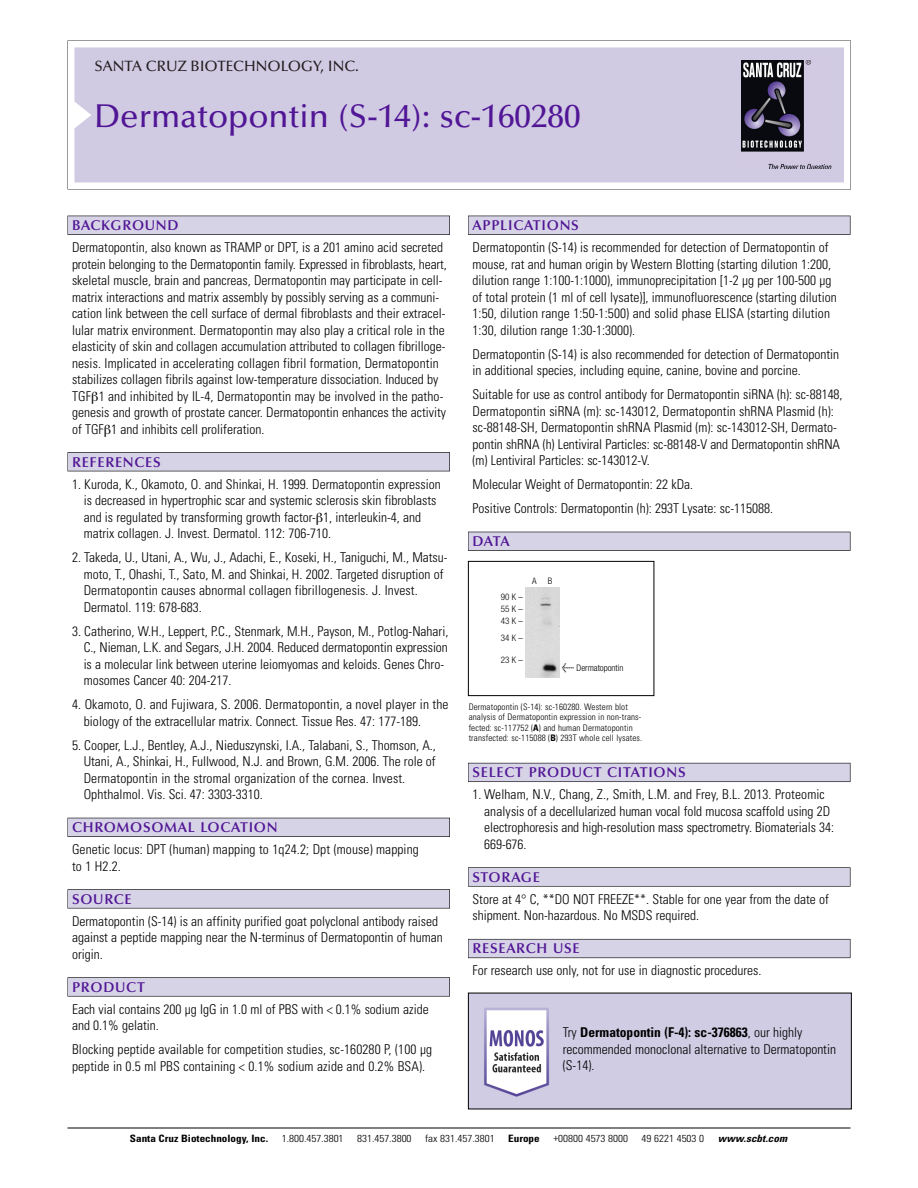
<style>
.page{position:relative;width:918px;height:1188px;background:#fff}
.page>*{position:absolute;margin:0;border:0;box-sizing:border-box;transform-origin:0 0}
.t1{font:500 33px "Optima";color:#511695}
.t2{font:500 15px "Optima";color:#231f20}
.t3{font:600 14.25px "Optima";letter-spacing:.05em;color:#511695}
.t4{font:300 condensed 13.5px/16.5px "Univers";color:#000}
.t5{font:300 condensed 10.2px "Univers";color:#000;scale:1.1 1}
.t6{font:700 condensed 10.2px "Univers";color:#000;scale:1.1 1}
.t7{font:italic 700 condensed 10.2px "Univers";letter-spacing:.005em;color:#000;scale:1.1 1}
.t8{font:300 condensed 9px/10.5px "Univers";letter-spacing:.015em;color:#000}
.t9{font:300 condensed 9px/12.8px "Helvetica Neue";color:#000}
.s1{font-family:"Meta Plus";font-weight:400;font-stretch:normal;font-size:10.5px}
.s2{font-weight:700}
</style>
<div class="page">
<svg style="left:68px;top:40px;width:783px;height:149px"></svg>
<div style="left:74px;top:47px;width:770px;height:135px;background:#d1cae3"></div>
<img style="left:741px;top:60px;width:90px;height:108px">
<div style="left:68px;top:216px;width:382px;height:19px;background:#525155"></div>
<div style="left:68px;top:216px;width:381px;height:18px;background:#d7d3e7"></div>
<div style="left:68px;top:452px;width:382px;height:19px;background:#525155"></div>
<div style="left:68px;top:453px;width:381px;height:18px;background:#d7d3e7"></div>
<div style="left:68px;top:818px;width:382px;height:19px;background:#525158"></div>
<div style="left:68px;top:818px;width:381px;height:18px;background:#d7d3e7"></div>
<div style="left:68px;top:889px;width:382px;height:19px;background:#575759"></div>
<div style="left:68px;top:890px;width:381px;height:18px;background:#d7d3e7"></div>
<svg style="left:68px;top:977px;width:382px;height:20px"></svg>
<div style="left:68px;top:978px;width:381px;height:18px;background:#d7d3e7"></div>
<div style="left:468px;top:216px;width:382px;height:19px;background:#525155"></div>
<div style="left:468px;top:216px;width:382px;height:18px;background:#d7d3e7"></div>
<div style="left:468px;top:532px;width:382px;height:19px;background:#515055"></div>
<div style="left:468px;top:532px;width:382px;height:18px;background:#d7d3e7"></div>
<div style="left:468px;top:763px;width:382px;height:19px;background:#5b5a62"></div>
<div style="left:468px;top:763px;width:382px;height:18px;background:#d7d3e7"></div>
<div style="left:468px;top:867px;width:382px;height:20px;background:#666667"></div>
<div style="left:468px;top:868px;width:382px;height:18px;background:#d7d3e7"></div>
<div style="left:468px;top:939px;width:382px;height:19px;background:#66646d"></div>
<div style="left:468px;top:940px;width:382px;height:18px;background:#d7d3e7"></div>
<hr style="left:68px;top:1128px;width:782px;height:1px;background:#000">
<div style="left:468px;top:561px;width:186px;height:135px;border:1px solid #000"></div>
<img style="left:525px;top:587px;width:35px;height:90px">
<img style="left:470px;top:995px;width:380px;height:112px">
<p class="t2" style="left:94px;top:61px;width:266px">SANTA CRUZ BIOTECHNOLOGY, INC.</p>
<h1 class="t1" style="left:94px;top:103px;width:488px">Dermatopontin (S-14): sc-160280</h1>
<p class="t3" style="left:72px;top:219px;width:108px">BACKGROUND</p>
<p class="t4" style="left:72px;top:240px;width:376px">Dermatopontin, also known as TRAMP or DPT, is a 201 amino acid secreted protein belonging to the Dermatopontin family. Expressed in fibroblasts, heart, skeletal muscle, brain and pancreas, Dermatopontin may participate in cell&shy;matrix interactions and matrix assembly by possibly serving as a communi&shy;cation link between the cell surface of dermal fibroblasts and their extracel&shy;lular matrix environment. Dermatopontin may also play a critical role in the elasticity of skin and collagen accumulation attributed to collagen fibrilloge&shy;nesis. Implicated in accelerating collagen fibril formation, Dermatopontin stabilizes collagen fibrils against low-temperature dissociation. Induced by TGF 1 and inhibited by IL-4, Dermatopontin may be involved in the patho&shy;genesis and growth of prostate cancer. Dermatopontin enhances the activity of TGF 1 and inhibits cell proliferation.</p>
<p class="t3" style="left:72px;top:456px;width:90px">REFERENCES</p>
<p class="t4" style="left:84px;top:477px;width:359px;text-indent:-12px">1. Kuroda, K., Okamoto, O. and Shinkai, H. 1999. Dermatopontin expression is decreased in hypertrophic scar and systemic sclerosis skin fibroblasts and is regulated by transforming growth factor- 1, interleukin-4, and matrix collagen. J. Invest. Dermatol. 112: 706-710.</p>
<p class="t4" style="left:84px;top:550px;width:365px;text-indent:-12px">2. Takeda, U., Utani, A., Wu, J., Adachi, E., Koseki, H., Taniguchi, M., Matsu&shy;moto, T., Ohashi, T., Sato, M. and Shinkai, H. 2002. Targeted disruption of Dermatopontin causes abnormal collagen fibrillogenesis. J. Invest.<br>Dermatol. 119: 678-683.</p>
<p class="t4" style="left:84px;top:624px;width:366px;text-indent:-12px">3. Catherino, W.H., Leppert, P.C., Stenmark, M.H., Payson, M., Potlog-Nahari, C., Nieman, L.K. and Segars, J.H. 2004. Reduced dermatopontin expression is a molecular link between uterine leiomyomas and keloids. Genes Chro&shy;mosomes Cancer 40: 204-217.</p>
<p class="t4" style="left:84px;top:697px;width:366px;text-indent:-12px">4. Okamoto, O. and Fujiwara, S. 2006. Dermatopontin, a novel player in the biology of the extracellular matrix. Connect. Tissue Res. 47: 177-189.</p>
<p class="t4" style="left:84px;top:738px;width:354px;text-indent:-12px">5. Cooper, L.J., Bentley, A.J., Nieduszynski, I.A., Talabani, S., Thomson, A., Utani, A., Shinkai, H., Fullwood, N.J. and Brown, G.M. 2006. The role of Dermatopontin in the stromal organization of the cornea. Invest.<br>Ophthalmol. Vis. Sci. 47: 3303-3310.</p>
<p class="t3" style="left:72px;top:822px;width:207px">CHROMOSOMAL LOCATION</p>
<p class="t4" style="left:72px;top:842px;width:348px">Genetic locus: DPT (human) mapping to 1q24.2; Dpt (mouse) mapping to 1 H2.2.</p>
<p class="t3" style="left:72px;top:893px;width:61px">SOURCE</p>
<p class="t4" style="left:72px;top:914px;width:372px">Dermatopontin (S-14) is an affinity purified goat polyclonal antibody raised against a peptide mapping near the N-terminus of Dermatopontin of human origin.</p>
<p class="t3" style="left:72px;top:981px;width:74px">PRODUCT</p>
<p class="t4" style="left:72px;top:1002px;width:358px">Each vial contains 200 µg IgG in 1.0 ml of PBS with &lt; 0.1% sodium azide and 0.1% gelatin.</p>
<p class="t4" style="left:72px;top:1042px;width:362px">Blocking peptide available for competition studies, sc-160280 P, (100 µg peptide in 0.5 ml PBS containing &lt; 0.1% sodium azide and 0.2% BSA).</p>
<p class="t3" style="left:473px;top:219px;width:108px">APPLICATIONS</p>
<p class="t4" style="left:473px;top:240px;width:366px">Dermatopontin (S-14) is recommended for detection of Dermatopontin of mouse, rat and human origin by Western Blotting (starting dilution 1:200, dilution range 1:100-1:1000), immunoprecipitation [1-2 µg per 100-500 µg of total protein (1 ml of cell lysate)], immunofluorescence (starting dilution 1:50, dilution range 1:50-1:500) and solid phase ELISA (starting dilution 1:30, dilution range 1:30-1:3000).</p>
<p class="t4" style="left:473px;top:347px;width:368px">Dermatopontin (S-14) is also recommended for detection of Dermatopontin in additional species, including equine, canine, bovine and porcine.</p>
<p class="t4" style="left:473px;top:387px;width:372px">Suitable for use as control antibody for Dermatopontin siRNA (h): sc-88148, Dermatopontin siRNA (m): sc-143012, Dermatopontin shRNA Plasmid (h): sc-88148-SH, Dermatopontin shRNA Plasmid (m): sc-143012-SH, Dermato&shy;pontin shRNA (h) Lentiviral Particles: sc-88148-V and Dermatopontin shRNA (m) Lentiviral Particles: sc-143012-V.</p>
<p class="t4" style="left:473px;top:473px;width:302px;line-height:24px">Molecular Weight of Dermatopontin: 22 kDa.<br>Positive Controls: Dermatopontin (h): 293T Lysate: sc-115088.</p>
<p class="t3" style="left:473px;top:536px;width:39px">DATA</p>
<p class="t9" style="left:501px;top:591px;width:24px">90K–<br>55K–</p>
<p class="t9" style="left:501px;top:613px;width:24px;line-height:17.2px">43K–<br>34K–</p>
<p class="t9" style="left:501px;top:655px;width:24px">23K–</p>
<p class="t9" style="left:532px;top:575px;width:22px">A B</p>
<p class="t9" style="left:562px;top:663px;width:63px"><span class="s1">&lt;</span> Dermatopontin</p>
<p class="t8" style="left:469px;top:702px;width:175px">Dermatopontin (S-14): sc-160280. Western blot analysis of Dermatopontin expression in non-trans&shy;fected: sc-117752 (<span class="s2">A</span>) and human Dermatopontin transfected: sc-115088 (<span class="s2">B</span>) 293T whole cell lysates.</p>
<p class="t3" style="left:473px;top:767px;width:215px">SELECT PRODUCT CITATIONS</p>
<p class="t4" style="left:484px;top:787px;width:351px;text-indent:-12px">1. Welham, N.V., Chang, Z., Smith, L.M. and Frey, B.L. 2013. Proteomic analysis of a decellularized human vocal fold mucosa scaffold using 2D electrophoresis and high-resolution mass spectrometry. Biomaterials 34:<br>669-676.</p>
<p class="t3" style="left:473px;top:871px;width:69px">STORAGE</p>
<p class="t4" style="left:473px;top:892px;width:358px">Store at 4° C, **DO NOT FREEZE**. Stable for one year from the date of shipment. Non-hazardous. No MSDS required.</p>
<p class="t3" style="left:473px;top:943px;width:109px">RESEARCH USE</p>
<p class="t4" style="left:473px;top:964px;width:290px">For research use only, not for use in diagnostic procedures.</p>
<p class="t4" style="left:563px;top:1025px;width:275px">Try <span class="s2">Dermatopontin (F-4): sc-376863</span>, our highly recommended monoclonal alternative to Dermatopontin (S-14).</p>
<p class="t6" style="left:130px;top:1135px;width:127px">Santa Cruz Biotechnology, Inc.</p>
<p class="t5" style="left:282px;top:1135px;width:58px">1.800.457.3801</p>
<p class="t5" style="left:357px;top:1135px;width:51px">831.457.3800</p>
<p class="t5" style="left:425px;top:1135px;width:65px">fax 831.457.3801</p>
<p class="t6" style="left:508px;top:1135px;width:30px">Europe</p>
<p class="t5" style="left:553px;top:1135px;width:69px">+00800 4573 8000</p>
<p class="t5" style="left:642px;top:1135px;width:58px">49 6221 4503 0</p>
<p class="t7" style="left:718px;top:1135px;width:64px">www.scbt.com</p>
</div>
